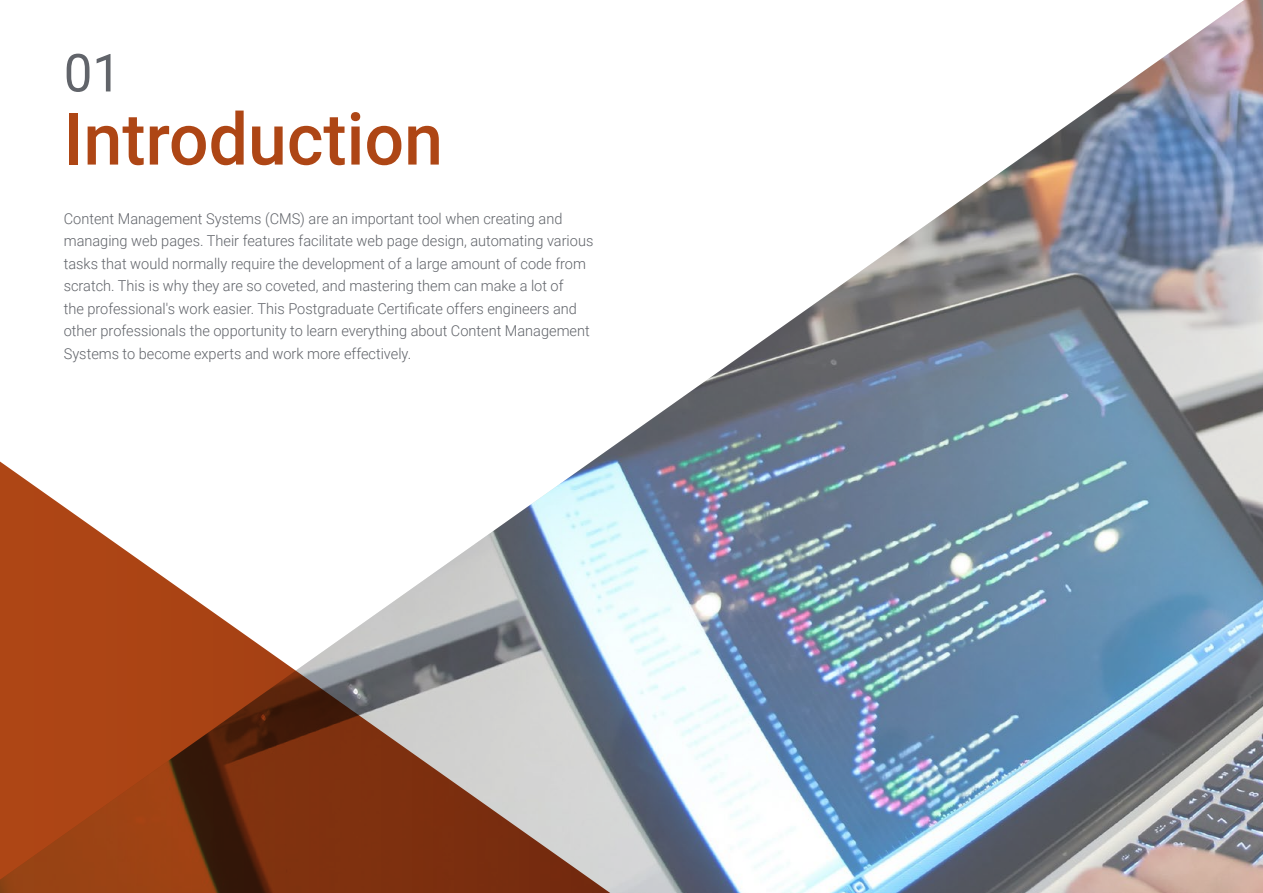
<style>
.page{position:relative;width:1263px;height:893px;background:#fff}
.page>*{position:absolute;margin:0;border:0;box-sizing:border-box;transform-origin:0 0}
.t1{font:500 72px "Roboto";color:#ae4615}
.t2{font:52.5px "Roboto";color:#61646a}
.t3{font:300 15px/22.5px "Roboto";color:#61646a}
</style>
<div class="page">
<img style="left:613px;top:0;width:650px;height:893px">
<svg style="left:0;top:446px;width:640px;height:447px"></svg>
<h2 class="t2" style="left:64px;top:36px;width:59px">01</h2>
<h1 class="t1" style="left:64px;top:89px;width:381px">Introduction</h1>
<p class="t3" style="left:64px;top:207px;width:531px">Content Management Systems (CMS) are an important tool when creating and managing web pages. Their features facilitate web page design, automating various tasks that would normally require the development of a large amount of code from scratch. This is why they are so coveted, and mastering them can make a lot of<br>the professional's work easier. This Postgraduate Certificate offers engineers and other professionals the opportunity to learn everything about Content Management Systems to become experts and work more effectively.</p>
</div>
